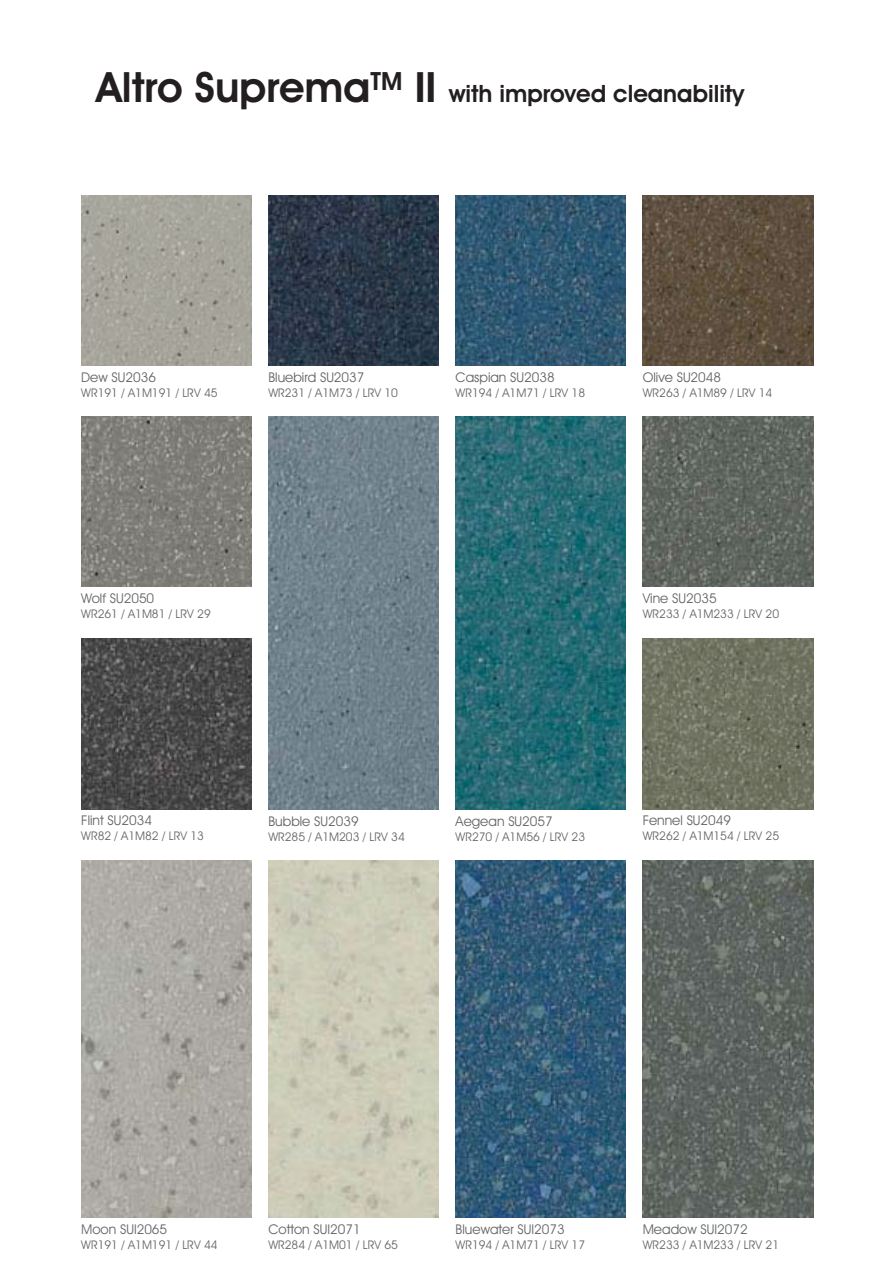
<style>
.page{position:relative;width:893px;height:1263px;background:#fff}
.page>*{position:absolute;margin:0;border:0;box-sizing:border-box;transform-origin:0 0}
.t1{font:600 24px "Avant Garde IT Cby BT";color:#231f20}
.t2{font:13.5px "Avant Garde IT Cby BT";color:#636466}
.t3{font:12px "Avant Garde IT Cby BT";color:#636466}
.s1{font-size:42px}
</style>
<div class="page">
<img style="left:81px;top:196px;width:170px;height:170px">
<img style="left:268px;top:196px;width:170px;height:170px">
<img style="left:455px;top:196px;width:170px;height:170px">
<img style="left:642px;top:196px;width:171px;height:170px">
<img style="left:81px;top:416px;width:170px;height:171px">
<img style="left:268px;top:416px;width:170px;height:394px">
<img style="left:455px;top:416px;width:170px;height:394px">
<img style="left:642px;top:416px;width:171px;height:171px">
<img style="left:81px;top:639px;width:170px;height:170px">
<img style="left:642px;top:639px;width:171px;height:170px">
<img style="left:81px;top:861px;width:170px;height:357px">
<img style="left:268px;top:861px;width:170px;height:357px">
<img style="left:455px;top:861px;width:170px;height:357px">
<img style="left:642px;top:861px;width:171px;height:357px">
<h1 class="t1" style="left:97px;top:85px;width:649px"><span class="s1">Altro Suprema</span><sup>TM</sup> <span class="s1">II</span> with improved cleanability</h1>
<p class="t2" style="left:81px;top:372px;width:76px">Dew SU2036</p>
<p class="t3" style="left:81px;top:388px;width:138px">WR191 / A1M191 / LRV 45</p>
<p class="t2" style="left:268px;top:372px;width:98px">Bluebird SU2037</p>
<p class="t3" style="left:268px;top:388px;width:131px">WR231 / A1M73 / LRV 10</p>
<p class="t2" style="left:455px;top:372px;width:101px">Caspian SU2038</p>
<p class="t3" style="left:455px;top:388px;width:131px">WR194 / A1M71 / LRV 18</p>
<p class="t2" style="left:642px;top:372px;width:80px">Olive SU2048</p>
<p class="t3" style="left:642px;top:388px;width:131px">WR263 / A1M89 / LRV 14</p>
<p class="t2" style="left:81px;top:593px;width:74px">Wolf SU2050</p>
<p class="t3" style="left:81px;top:609px;width:131px">WR261 / A1M81 / LRV 29</p>
<p class="t2" style="left:642px;top:593px;width:75px">Vine SU2035</p>
<p class="t3" style="left:642px;top:609px;width:138px">WR233 / A1M233 / LRV 20</p>
<p class="t2" style="left:81px;top:815px;width:72px">Flint SU2034</p>
<p class="t3" style="left:81px;top:832px;width:124px">WR82 / A1M82 / LRV 13</p>
<p class="t2" style="left:268px;top:816px;width:92px">Bubble SU2039</p>
<p class="t3" style="left:268px;top:832px;width:138px">WR285 / A1M203 / LRV 34</p>
<p class="t2" style="left:455px;top:816px;width:99px">Aegean SU2057</p>
<p class="t3" style="left:455px;top:832px;width:131px">WR270 / A1M56 / LRV 23</p>
<p class="t2" style="left:642px;top:815px;width:90px">Fennel SU2049</p>
<p class="t3" style="left:642px;top:832px;width:138px">WR262 / A1M154 / LRV 25</p>
<p class="t2" style="left:81px;top:1224px;width:87px">Moon SUI2065</p>
<p class="t3" style="left:81px;top:1240px;width:138px">WR191 / A1M191 / LRV 44</p>
<p class="t2" style="left:268px;top:1224px;width:94px">Cotton SUI2071</p>
<p class="t3" style="left:268px;top:1240px;width:131px">WR284 / A1M01 / LRV 65</p>
<p class="t2" style="left:455px;top:1224px;width:111px">Bluewater SUI2073</p>
<p class="t3" style="left:455px;top:1240px;width:131px">WR194 / A1M71 / LRV 17</p>
<p class="t2" style="left:642px;top:1224px;width:106px">Meadow SUI2072</p>
<p class="t3" style="left:642px;top:1240px;width:138px">WR233 / A1M233 / LRV 21</p>
</div>
